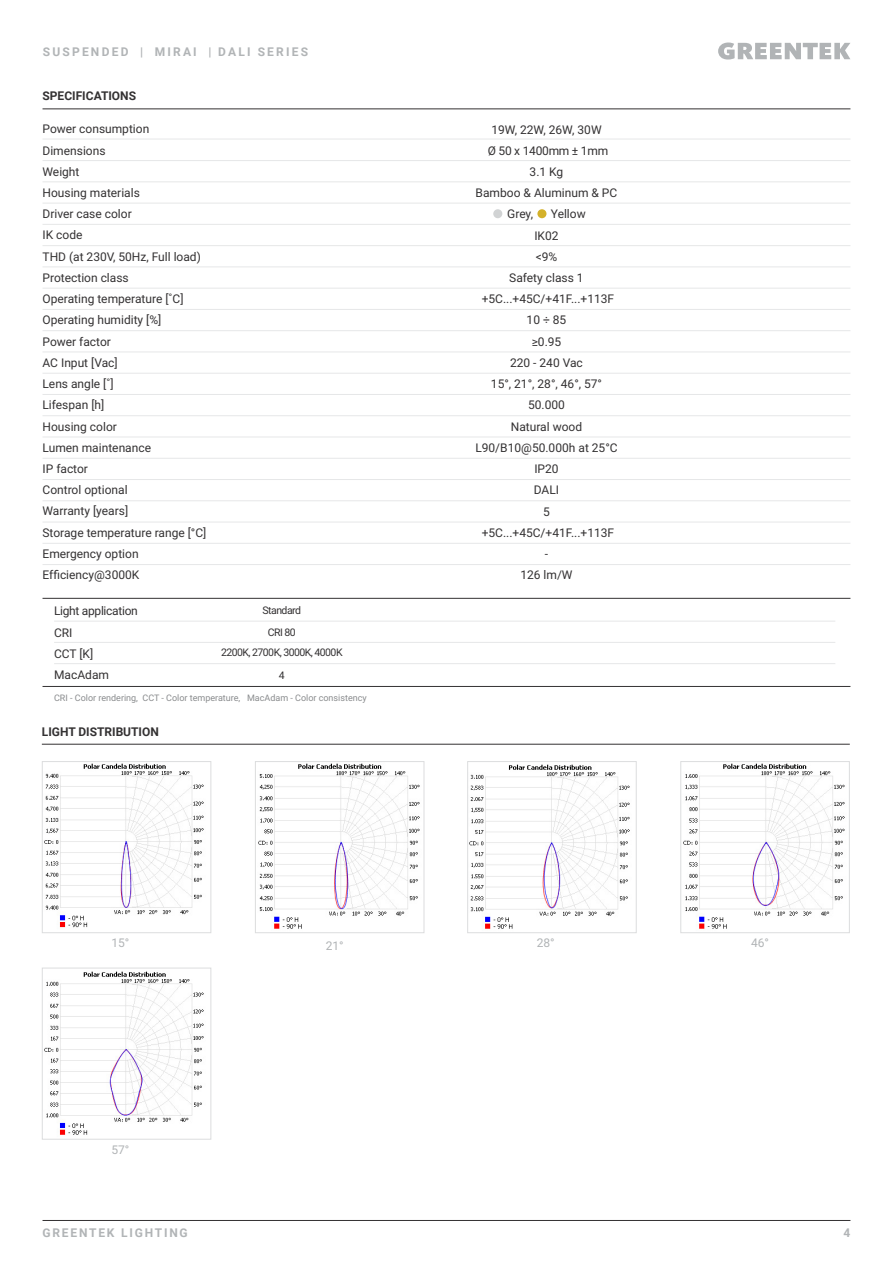
<style>
.page{position:relative;width:893px;height:1263px;background:#fff}
.page>*{position:absolute;margin:0;border:0;box-sizing:border-box;transform-origin:0 0}
.t1{font:12px/21.3px "Roboto";color:#333132}
.t2{font:700 12px "Roboto";color:#333132}
.t3{font:700 12px "Roboto";letter-spacing:.185em;color:#b1b4b6}
.t4{font:700 12px "Roboto";letter-spacing:.15em;color:#b1b4b6}
.t5{font:12px "Roboto";letter-spacing:-.025em;color:#333132}
.t6{font:12px "Roboto";color:#b1b4b6}
.t7{font:10.5px "Roboto";letter-spacing:-.05em;color:#333132}
.t8{font:9px "Roboto";color:#8a8c8e}
</style>
<div class="page">
<svg style="left:718px;top:43px;width:132px;height:17px"></svg>
<hr style="left:43px;top:1220px;width:807px;height:1px;background:#333132">
<hr style="left:43px;top:108px;width:807px;height:1px;background:#333132">
<hr style="left:43px;top:160px;width:807px;height:1px;background:#e6e7e8">
<hr style="left:43px;top:139px;width:807px;height:1px;background:#e6e7e8">
<hr style="left:43px;top:181px;width:807px;height:1px;background:#e6e7e8">
<hr style="left:43px;top:203px;width:807px;height:1px;background:#e6e7e8">
<hr style="left:43px;top:224px;width:807px;height:1px;background:#e6e7e8">
<hr style="left:43px;top:245px;width:807px;height:1px;background:#e6e7e8">
<hr style="left:43px;top:266px;width:807px;height:1px;background:#e6e7e8">
<hr style="left:43px;top:288px;width:807px;height:1px;background:#e6e7e8">
<hr style="left:43px;top:309px;width:807px;height:1px;background:#e6e7e8">
<hr style="left:43px;top:330px;width:807px;height:1px;background:#e6e7e8">
<hr style="left:43px;top:351px;width:807px;height:1px;background:#e6e7e8">
<hr style="left:43px;top:373px;width:807px;height:1px;background:#e6e7e8">
<hr style="left:43px;top:394px;width:807px;height:1px;background:#e6e7e8">
<hr style="left:43px;top:415px;width:807px;height:1px;background:#e6e7e8">
<hr style="left:43px;top:437px;width:807px;height:1px;background:#e6e7e8">
<hr style="left:43px;top:458px;width:807px;height:1px;background:#e6e7e8">
<hr style="left:43px;top:479px;width:807px;height:1px;background:#e6e7e8">
<hr style="left:43px;top:500px;width:807px;height:1px;background:#e6e7e8">
<hr style="left:43px;top:598px;width:807px;height:1px;background:#333132">
<hr style="left:43px;top:522px;width:807px;height:1px;background:#e6e7e8">
<hr style="left:42px;top:744px;width:808px;height:1px;background:#333132">
<hr style="left:43px;top:686px;width:807px;height:1px;background:#333132">
<hr style="left:54px;top:621px;width:781px;height:1px;background:#e6e7e8">
<hr style="left:54px;top:642px;width:781px;height:1px;background:#e6e7e8">
<hr style="left:54px;top:663px;width:781px;height:1px;background:#e6e7e8">
<img style="left:44px;top:763px;width:160px;height:165px">
<div style="left:42px;top:761px;width:169px;height:172px;border:1px solid #dcddde"></div>
<img style="left:469px;top:764px;width:161px;height:165px">
<div style="left:467px;top:761px;width:170px;height:172px;border:1px solid #dcddde"></div>
<img style="left:258px;top:763px;width:162px;height:166px">
<div style="left:255px;top:761px;width:169px;height:172px;border:1px solid #dcddde"></div>
<img style="left:44px;top:971px;width:160px;height:164px">
<div style="left:42px;top:968px;width:169px;height:172px;border:1px solid #dcddde"></div>
<img style="left:683px;top:763px;width:162px;height:166px">
<div style="left:680px;top:761px;width:170px;height:172px;border:1px solid #dcddde"></div>
<hr style="left:43px;top:543px;width:807px;height:1px;background:#e6e7e8">
<hr style="left:43px;top:564px;width:807px;height:1px;background:#e6e7e8">
<div style="left:493px;top:209px;width:9px;height:9px;background:#d1d3d4;border-radius:50%"></div>
<div style="left:537px;top:209px;width:9px;height:9px;background:#d4b12a;border-radius:50%"></div>
<p class="t3" style="left:43px;top:43px;width:267px">SUSPENDED | MIRAI | DALI SERIES</p>
<p class="t2" style="left:43px;top:88px;width:95px">SPECIFICATIONS</p>
<p class="t1" style="left:43px;top:118px;width:165px">Power consumption<br>Dimensions<br>Weight<br>Housing materials<br>Driver case color<br>IK code<br>THD (at 230V, 50Hz, Full load)<br>Protection class<br>Operating temperature [˚C]<br>Operating humidity [%]<br>Power factor<br>AC Input [Vac]<br>Lens angle [˚]<br>Lifespan [h]<br>Housing color<br>Lumen maintenance<br>IP factor<br>Control optional<br>Warranty [years]<br>Storage temperature range [°C]<br>Emergency option<br>Efficiency@3000K</p>
<p class="t5" style="left:54px;top:603px;width:85px">Light application</p>
<p class="t7" style="left:263px;top:603px;width:40px">Standard</p>
<p class="t1" style="left:54px;top:621px;width:56px">CRI<br>CCT [K]<br>MacAdam</p>
<p class="t7" style="left:268px;top:625px;width:29px">CRI 80</p>
<p class="t7" style="left:221px;top:645px;width:123px">2200K, 2700K, 3000K, 4000K</p>
<p class="t7" style="left:279px;top:668px;width:7px">4</p>
<p class="t8" style="left:54px;top:692px;width:314px">CRI - Color rendering, CCT - Color temperature, MacAdam - Color consistency</p>
<p class="t2" style="left:42px;top:723px;width:119px">LIGHT DISTRIBUTION</p>
<p class="t1" style="left:488px;top:118px;width:122px">19W, 22W, 26W, 30W<br>Ø 50 x 1400mm ± 1mm</p>
<p class="t1" style="left:530px;top:160px;width:35px">3.1 Kg</p>
<p class="t1" style="left:476px;top:182px;width:143px">Bamboo &amp; Aluminum &amp; PC</p>
<p class="t1" style="left:507px;top:203px;width:27px">Grey,</p>
<p class="t1" style="left:551px;top:203px;width:36px">Yellow</p>
<p class="t1" style="left:534px;top:224px;width:26px">IK02</p>
<p class="t1" style="left:536px;top:245px;width:23px">&lt;9%</p>
<p class="t1" style="left:509px;top:267px;width:76px">Safety class 1</p>
<p class="t1" style="left:482px;top:288px;width:134px">+5C...+45C/+41F...+113F</p>
<p class="t1" style="left:527px;top:309px;width:41px">10 ÷ 85</p>
<p class="t1" style="left:532px;top:330px;width:31px">≥0.95</p>
<p class="t1" style="left:510px;top:351px;width:74px">220 - 240 Vac</p>
<p class="t1" style="left:491px;top:373px;width:113px">15°, 21°, 28°, 46°, 57°</p>
<p class="t1" style="left:528px;top:394px;width:38px">50.000</p>
<p class="t1" style="left:511px;top:415px;width:73px">Natural wood</p>
<p class="t1" style="left:475px;top:436px;width:144px">L90/B10@50.000h at 25°C</p>
<p class="t1" style="left:534px;top:458px;width:26px">IP20</p>
<p class="t1" style="left:534px;top:479px;width:27px">DALI</p>
<p class="t1" style="left:543px;top:500px;width:8px">5</p>
<p class="t1" style="left:482px;top:521px;width:134px">+5C...+45C/+41F...+113F</p>
<p class="t1" style="left:545px;top:543px;width:5px">-</p>
<p class="t1" style="left:520px;top:564px;width:54px">126 lm/W</p>
<p class="t6" style="left:111px;top:934px;width:19px">15°</p>
<p class="t6" style="left:326px;top:937px;width:19px">21°</p>
<p class="t6" style="left:537px;top:934px;width:19px">28°</p>
<p class="t6" style="left:111px;top:1141px;width:19px">57°</p>
<p class="t6" style="left:751px;top:934px;width:19px">46°</p>
<p class="t4" style="left:43px;top:1224px;width:147px">GREENTEK LIGHTING</p>
<p class="t3" style="left:844px;top:1224px;width:8px">4</p>
</div>
